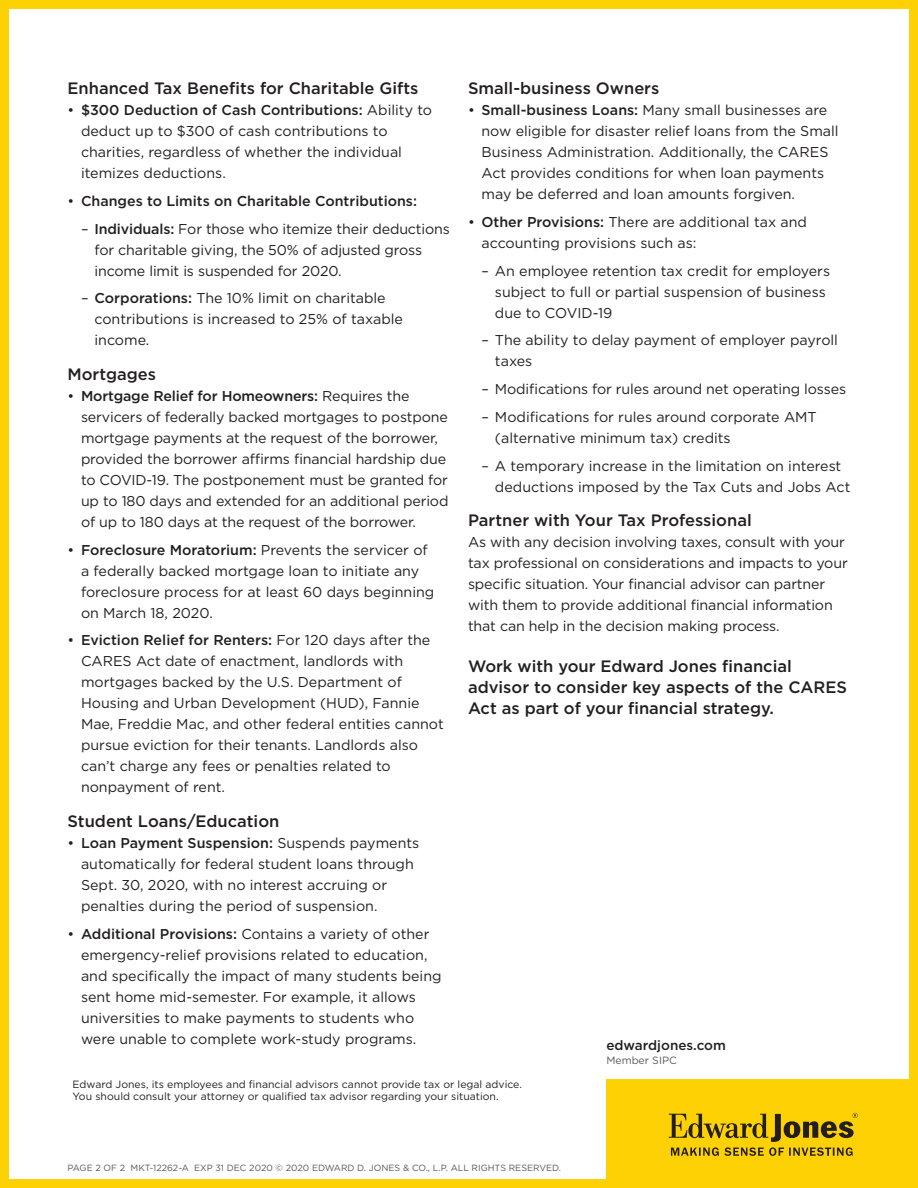
<style>
.page{position:relative;width:918px;height:1188px;background:#fff}
.page>*{position:absolute;margin:0;border:0;box-sizing:border-box;transform-origin:0 0}
.Sub_Head{font:500 16.5px/21px "Gotham";color:#231f20}
.Body{font:14.25px/21px "Gotham";color:#231f20}
.t1{font:500 14.25px "Gotham";color:#231f20}
.t2{font:500 13.5px "Gotham";color:#231f20}
.Disclaimers{font:10.5px/12px "Gotham";color:#231f20}
.t3{font:10.5px "Gotham";color:#57585a}
.t4{font:9px "Gotham";color:#57585a}
.s1{font-weight:500}
.s2{font-weight:400}
</style>
<div class="page">
<div style="left:606px;top:1079px;width:312px;height:109px;background:#fed105"></div>
<svg style="left:669px;top:1113px;width:189px;height:43px"></svg>
<div style="left:0;top:0;width:918px;height:1188px;border:9px solid #fed105"></div>
<p class="Sub_Head" style="left:68px;top:78px;width:352px">Enhanced Tax Benefits for Charitable Gifts</p>
<p class="Body" style="left:81px;top:99px;width:353px;text-indent:-14px">• <span class="s1">$300 Deduction of Cash Contributions:</span> Ability to deduct up to $300 of cash contributions to charities, regardless of whether the individual itemizes deductions.</p>
<p class="t1" style="left:68px;top:192px;width:351px"><span class="s2">•</span> Changes to Limits on Charitable Contributions:</p>
<p class="Body" style="left:94px;top:218px;width:357px;text-indent:-13px">– <span class="s1">Individuals:</span> For those who itemize their deductions for charitable giving, the 50% of adjusted gross income limit is suspended for 2020.</p>
<p class="Body" style="left:94px;top:288px;width:310px;text-indent:-13px">– <span class="s1">Corporations:</span> The 10% limit on charitable contributions is increased to 25% of taxable income.</p>
<p class="Sub_Head" style="left:68px;top:363px;width:90px">Mortgages</p>
<p class="Body" style="left:81px;top:385px;width:369px;text-indent:-14px">• <span class="s1">Mortgage Relief for Homeowners:</span> Requires the servicers of federally backed mortgages to postpone mortgage payments at the request of the borrower, provided the borrower affirms financial hardship due to COVID-19. The postponement must be granted for up to 180 days and extended for an additional period of up to 180 days at the request of the borrower.</p>
<p class="Body" style="left:81px;top:539px;width:355px;text-indent:-14px">• <span class="s1">Foreclosure Moratorium:</span> Prevents the servicer of a federally backed mortgage loan to initiate any foreclosure process for at least 60 days beginning on March 18, 2020.</p>
<p class="Body" style="left:81px;top:630px;width:364px;text-indent:-14px">• <span class="s1">Eviction Relief for Renters:</span> For 120 days after the CARES Act date of enactment, landlords with mortgages backed by the U.S. Department of Housing and Urban Development (HUD), Fannie Mae, Freddie Mac, and other federal entities cannot pursue eviction for their tenants. Landlords also can’t charge any fees or penalties related to nonpayment of rent.</p>
<p class="Sub_Head" style="left:68px;top:810px;width:213px">Student Loans/Education</p>
<p class="Body" style="left:81px;top:832px;width:340px;text-indent:-14px">• <span class="s1">Loan Payment Suspension:</span> Suspends payments automatically for federal student loans through Sept. 30, 2020, with no interest accruing or penalties during the period of suspension.</p>
<p class="Body" style="left:81px;top:923px;width:362px;text-indent:-14px">• <span class="s1">Additional Provisions:</span> Contains a variety of other emergency-relief provisions related to education, and specifically the impact of many students being sent home mid-semester. For example, it allows universities to make payments to students who were unable to complete work-study programs.</p>
<p class="Sub_Head" style="left:468px;top:78px;width:193px">Small-business Owners</p>
<p class="Body" style="left:482px;top:99px;width:359px;text-indent:-14px">• <span class="s1">Small-business Loans:</span> Many small businesses are now eligible for disaster relief loans from the Small Business Administration. Additionally, the CARES Act provides conditions for when loan payments may be deferred and loan amounts forgiven.</p>
<p class="Body" style="left:482px;top:211px;width:327px;text-indent:-14px">• <span class="s1">Other Provisions:</span> There are additional tax and accounting provisions such as:</p>
<p class="Body" style="left:495px;top:260px;width:337px;text-indent:-13px">– An employee retention tax credit for employers subject to full or partial suspension of business due to COVID-19</p>
<p class="Body" style="left:495px;top:330px;width:345px;text-indent:-13px">– The ability to delay payment of employer payroll taxes</p>
<p class="Body" style="left:482px;top:378px;width:366px">– Modifications for rules around net operating losses</p>
<p class="Body" style="left:495px;top:406px;width:323px;text-indent:-13px">– Modifications for rules around corporate AMT (alternative minimum tax) credits</p>
<p class="Body" style="left:495px;top:455px;width:357px;text-indent:-13px">– A temporary increase in the limitation on interest deductions imposed by the Tax Cuts and Jobs Act</p>
<p class="Sub_Head" style="left:468px;top:510px;width:285px">Partner with Your Tax Professional</p>
<p class="Body" style="left:468px;top:531px;width:381px">As with any decision involving taxes, consult with your tax professional on considerations and impacts to your specific situation. Your financial advisor can partner with them to provide additional financial information that can help in the decision making process.</p>
<p class="Sub_Head" style="left:468px;top:656px;width:381px">Work with your Edward Jones financial advisor to consider key aspects of the CARES<br>Act as part of your financial strategy.</p>
<p class="t2" style="left:606px;top:1037px;width:121px">edwardjones.com</p>
<p class="t3" style="left:606px;top:1053px;width:72px">Member SIPC</p>
<p class="Disclaimers" style="left:73px;top:1078px;width:451px">Edward Jones, its employees and financial advisors cannot provide tax or legal advice.<br>You should consult your attorney or qualified tax advisor regarding your situation.</p>
<p class="t4" style="left:68px;top:1162px;width:495px">PAGE 2 OF 2 MKT-12262-A EXP 31 DEC 2020 © 2020 EDWARD D. JONES &amp; CO., L.P. ALL RIGHTS RESERVED.</p>
</div>
